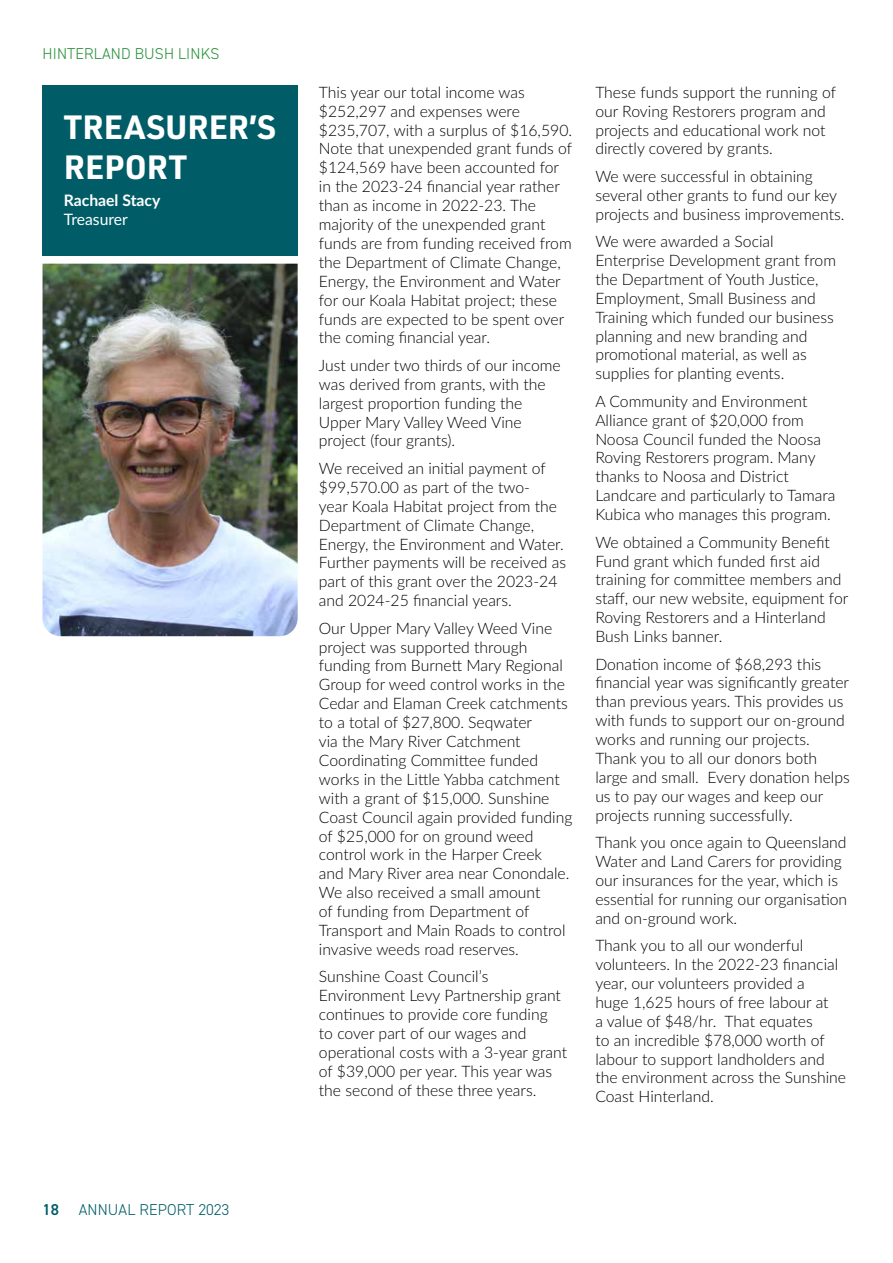
<style>
.page{position:relative;width:893px;height:1263px;background:#fff}
.page>*{position:absolute;margin:0;border:0;box-sizing:border-box;transform-origin:0 0}
.t1{font:700 33px/39.6px "URWDIN";letter-spacing:.005em;color:#fff}
.t2{font:300 15.75px/18.9px "Lato";color:#000}
.t3{font:300 15.75px "DIN2014";letter-spacing:.01em;color:#28903b}
.t4{font:300 15.75px "DIN2014";letter-spacing:.01em;color:#005d67}
.t5{font:700 15.75px "Lato";color:#fff}
.t6{font:15.75px "Lato";color:#fff}
.t7{font:600 15.75px "DIN2014";color:#005d67}
</style>
<div class="page">
<div style="left:43px;top:85px;width:255px;height:170px;background:#005d67"></div>
<img style="left:43px;top:264px;width:255px;height:372px">
<p class="t3" style="left:43px;top:44px;width:178px">HINTERLAND BUSH LINKS</p>
<h1 class="t1" style="left:64px;top:106px;width:214px">TREASURER’S<br>REPORT</h1>
<p class="t5" style="left:64px;top:189px;width:98px">Rachael Stacy</p>
<p class="t6" style="left:64px;top:208px;width:66px">Treasurer</p>
<p class="t7" style="left:43px;top:1199px;width:18px">18</p>
<p class="t4" style="left:79px;top:1200px;width:152px">ANNUAL REPORT 2023</p>
<p class="t2" style="left:319px;top:82px;width:255px">This year our total income was $252,297 and expenses were $235,707, with a surplus of $16,590.<br>Note that unexpended grant funds of $124,569 have been accounted for in the 2023-24 financial year rather than as income in 2022-23. The majority of the unexpended grant funds are from funding received from the Department of Climate Change, Energy, the Environment and Water for our Koala Habitat project; these funds are expected to be spent over the coming financial year.</p>
<p class="t2" style="left:319px;top:355px;width:243px">Just under two thirds of our income was derived from grants, with the largest proportion funding the<br>Upper Mary Valley Weed Vine project (four grants).</p>
<p class="t2" style="left:319px;top:458px;width:249px">We received an initial payment of $99,570.00 as part of the two-<br>year Koala Habitat project from the Department of Climate Change, Energy, the Environment and Water.<br>Further payments will be received as part of this grant over the 2023-24 and 2024-25 financial years.</p>
<p class="t2" style="left:319px;top:618px;width:255px">Our Upper Mary Valley Weed Vine project was supported through funding from Burnett Mary Regional<br>Group for weed control works in the<br>Cedar and Elaman Creek catchments to a total of $27,800. Seqwater<br>via the Mary River Catchment<br>Coordinating Committee funded works in the Little Yabba catchment with a grant of $15,000. Sunshine<br>Coast Council again provided funding of $25,000 for on ground weed control work in the Harper Creek<br>and Mary River area near Conondale.<br>We also received a small amount<br>of funding from Department of<br>Transport and Main Roads to control invasive weeds road reserves.</p>
<p class="t2" style="left:319px;top:967px;width:250px">Sunshine Coast Council’s<br>Environment Levy Partnership grant continues to provide core funding<br>to cover part of our wages and operational costs with a 3-year grant of $39,000 per year. This year was the second of these three years.</p>
<p class="t2" style="left:595px;top:82px;width:242px">These funds support the running of our Roving Restorers program and projects and educational work not directly covered by grants.</p>
<p class="t2" style="left:595px;top:166px;width:251px">We were successful in obtaining several other grants to fund our key projects and business improvements.</p>
<p class="t2" style="left:595px;top:231px;width:242px">We were awarded a Social<br>Enterprise Development grant from the Department of Youth Justice,<br>Employment, Small Business and<br>Training which funded our business planning and new branding and promotional material, as well as supplies for planting events.</p>
<p class="t2" style="left:595px;top:391px;width:242px">A Community and Environment<br>Alliance grant of $20,000 from<br>Noosa Council funded the Noosa<br>Roving Restorers program. Many thanks to Noosa and District<br>Landcare and particularly to Tamara<br>Kubica who manages this program.</p>
<p class="t2" style="left:595px;top:532px;width:255px">We obtained a Community Benefit<br>Fund grant which funded first aid training for committee members and staff, our new website, equipment for<br>Roving Restorers and a Hinterland<br>Bush Links banner.</p>
<p class="t2" style="left:595px;top:654px;width:256px">Donation income of $68,293 this financial year was significantly greater than previous years. This provides us with funds to support our on-ground works and running our projects.<br>Thank you to all our donors both large and small. Every donation helps us to pay our wages and keep our projects running successfully.</p>
<p class="t2" style="left:595px;top:832px;width:253px">Thank you once again to Queensland Water and Land Carers for providing our insurances for the year, which is essential for running our organisation and on-ground work.</p>
<p class="t2" style="left:595px;top:935px;width:252px">Thank you to all our wonderful volunteers. In the 2022-23 financial year, our volunteers provided a<br>huge 1,625 hours of free labour at<br>a value of $48/hr. That equates<br>to an incredible $78,000 worth of labour to support landholders and the environment across the Sunshine<br>Coast Hinterland.</p>
</div>
